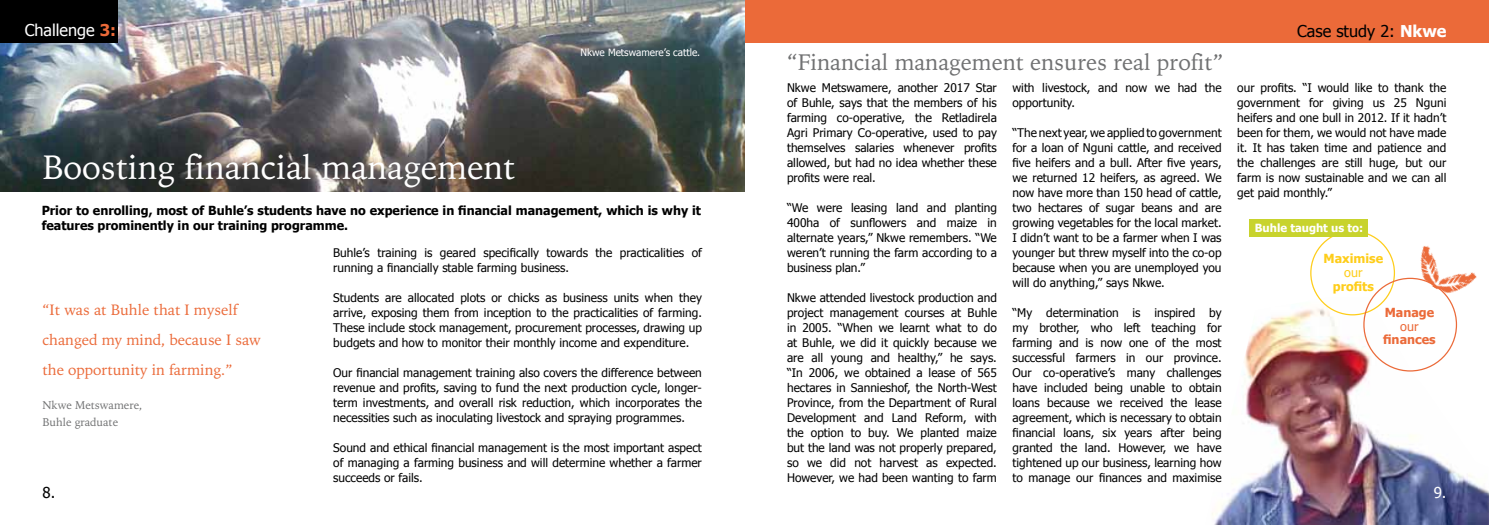
<style>
.page{position:relative;width:1489px;height:525px;background:#fff}
.page>*{position:absolute;margin:0;border:0;box-sizing:border-box;transform-origin:0 0}
.t1{font:33.75px "Iowan Old Style BT";color:#fff}
.t2{font:22.5px "Iowan Old Style BT";color:#707172}
.t3{font:16.25px "Tahoma";color:#000}
.t4{font:16.25px "Tahoma";color:#fff}
.t5{font:15px/30px "Iowan Old Style BT";color:#eb6a39}
.t6{font:15px "Tahoma";color:#000}
.t7{font:15px "Tahoma";color:#fff}
.t8{font:700 12.5px/15px "Tahoma";color:#000}
.t9{font:700 12.5px "Tahoma";color:#fecd1a}
.t10{font:700 12.5px "Tahoma";color:#eb6a39}
.t11{font:12.5px "Tahoma";color:#fecd1a}
.t12{font:12.5px "Tahoma";color:#eb6a39}
.t13{font:11.88px/15px "Tahoma";color:#000;text-align:justify}
.t14{font:11.25px/16.2px "Iowan Old Style BT";color:#707172}
.t15{font:700 11.25px "Tahoma";color:#fff}
.t16{font:10px "Tahoma";color:#fff}
.s1{font-weight:700;color:#eb6a39}
.s2{font-weight:700;color:#fff}
</style>
<div class="page">
<div style="left:744px;top:0;width:744px;height:43px;background:#eb6a39"></div>
<img style="left:1212px;top:297px;width:276px;height:227px">
<img style="left:0;top:0;width:744px;height:191px">
<div style="left:0;top:0;width:118px;height:43px;background:#000"></div>
<img style="left:1407px;top:246px;width:26px;height:39px">
<img style="left:1431px;top:256px;width:47px;height:48px">
<div style="left:1249px;top:219px;width:118px;height:18px;background:#c8d32d"></div>
<h3 class="t4" style="left:25px;top:20px;width:93px">Challenge <span class="s1">3:</span></h3>
<h3 class="t3" style="left:1296px;top:20px;width:151px">Case study 2: <span class="s2">Nkwe</span></h3>
<p class="t16" style="left:580px;top:45px;width:121px">Nkwe Metswamere’s cattle.</p>
<h1 class="t1" style="left:43px;top:145px;width:474px">Boosting financial management</h1>
<p class="t8" style="left:42px;top:202px;width:661px">Prior to enrolling, most of Buhle’s students have no experience in financial management, which is why it features prominently in our training programme.</p>
<p class="t5" style="left:43px;top:295px;width:220px">“It was at Buhle that I myself changed my mind, because I saw the opportunity in farming.”</p>
<p class="t14" style="left:43px;top:397px;width:101px">Nkwe Metswamere,<br>Buhle graduate</p>
<p class="t13" style="left:333px;top:244px;width:370px">Buhle’s training is geared specifically towards the practicalities of running a financially stable farming business.</p>
<p class="t13" style="left:333px;top:289px;width:370px">Students are allocated plots or chicks as business units when they arrive, exposing them from inception to the practicalities of farming.<br>These include stock management, procurement processes, drawing up budgets and how to monitor their monthly income and expenditure.</p>
<p class="t13" style="left:333px;top:364px;width:370px">Our financial management training also covers the difference between revenue and profits, saving to fund the next production cycle, longer&shy;term investments, and overall risk reduction, which incorporates the necessities such as inoculating livestock and spraying programmes.</p>
<p class="t13" style="left:333px;top:439px;width:370px">Sound and ethical financial management is the most important aspect of managing a farming business and will determine whether a farmer succeeds or fails.</p>
<h2 class="t2" style="left:787px;top:48px;width:438px">“Financial management ensures real profit”</h2>
<p class="t13" style="left:1012px;top:79px;width:211px">with livestock, and now we had the opportunity.</p>
<p class="t13" style="left:1012px;top:124px;width:211px">“The next year, we applied to government for a loan of Nguni cattle, and received five heifers and a bull. After five years, we returned 12 heifers, as agreed. We now have more than 150 head of cattle, two hectares of sugar beans and are growing vegetables for the local market.<br>I didn’t want to be a farmer when I was younger but threw myself into the co-op because when you are unemployed you will do anything,” says Nkwe.</p>
<p class="t13" style="left:1012px;top:304px;width:211px">“My determination is inspired by my brother, who left teaching for farming and is now one of the most successful farmers in our province.<br>Our co-operative’s many challenges have included being unable to obtain loans because we received the lease agreement, which is necessary to obtain financial loans, six years after being granted the land. However, we have tightened up our business, learning how to manage our finances and maximise</p>
<p class="t13" style="left:787px;top:79px;width:211px">Nkwe Metswamere, another 2017 Star of Buhle, says that the members of his farming co-operative, the Retladirela Agri Primary Co-operative, used to pay themselves salaries whenever profits allowed, but had no idea whether these profits were real.</p>
<p class="t13" style="left:787px;top:199px;width:211px">“We were leasing land and planting 400ha of sunflowers and maize in alternate years,” Nkwe remembers. “We weren’t running the farm according to a business plan.”</p>
<p class="t13" style="left:787px;top:289px;width:211px">Nkwe attended livestock production and project management courses at Buhle in 2005. “When we learnt what to do at Buhle, we did it quickly because we are all young and healthy,” he says. “In 2006, we obtained a lease of 565 hectares in Sannieshof, the North-West Province, from the Department of Rural Development and Land Reform, with the option to buy. We planted maize but the land was not properly prepared, so we did not harvest as expected.<br>However, we had been wanting to farm</p>
<p class="t13" style="left:1237px;top:79px;width:211px">our profits. “I would like to thank the government for giving us 25 Nguni heifers and one bull in 2012. If it hadn’t been for them, we would not have made it. It has taken time and patience and the challenges are still huge, but our farm is now sustainable and we can all get paid monthly.”</p>
<p class="t15" style="left:1254px;top:220px;width:110px">Buhle taught us to:</p>
<p class="t9" style="left:1323px;top:250px;width:61px">Maximise</p>
<p class="t11" style="left:1344px;top:264px;width:20px">our</p>
<p class="t9" style="left:1332px;top:277px;width:43px">profits</p>
<p class="t10" style="left:1384px;top:303px;width:51px">Manage</p>
<p class="t12" style="left:1400px;top:317px;width:20px">our</p>
<p class="t10" style="left:1382px;top:331px;width:54px">finances</p>
<p class="t6" style="left:43px;top:482px;width:14px">8.</p>
<p class="t7" style="left:1433px;top:482px;width:14px">9.</p>
</div>
